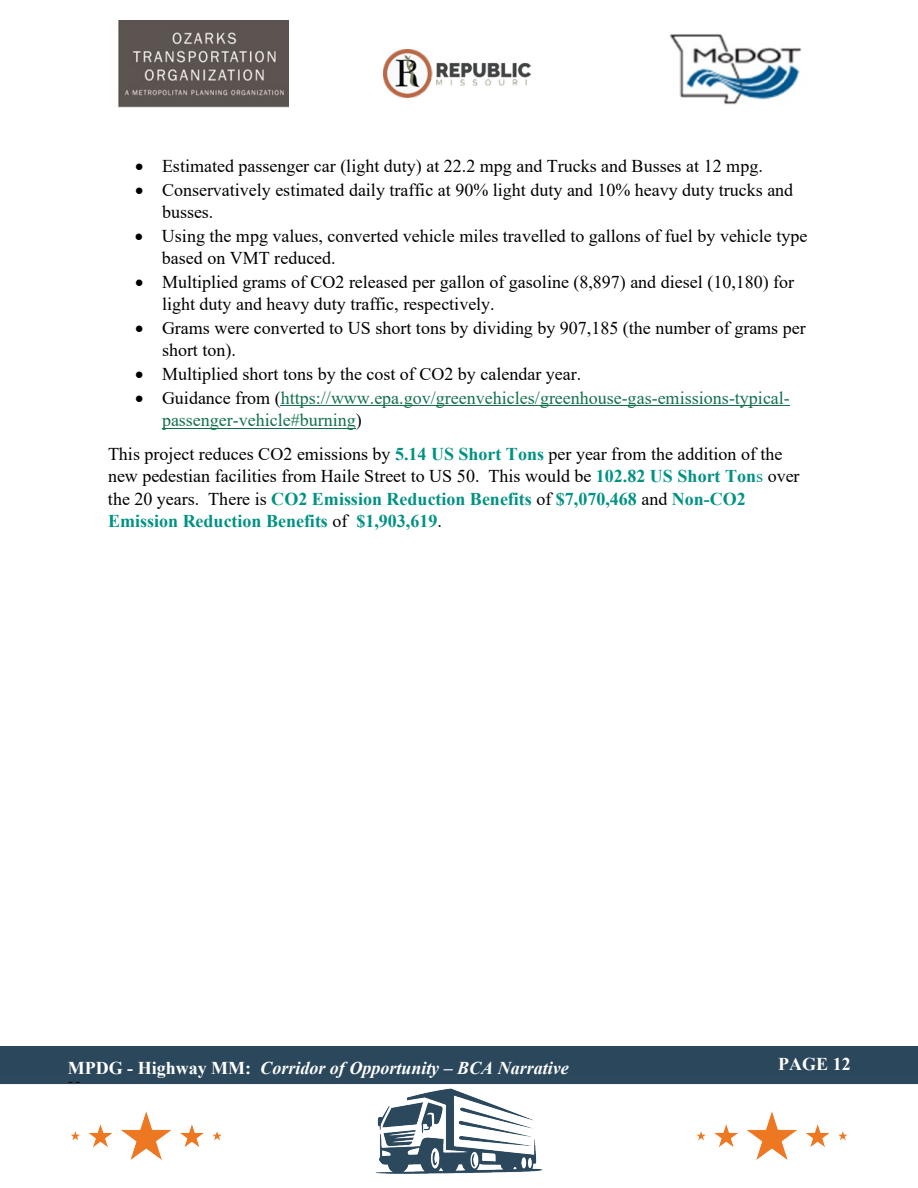
<style>
.page{position:relative;width:918px;height:1188px;background:#fff}
.page>*{position:absolute;margin:0;border:0;box-sizing:border-box;transform-origin:0 0}
.t1{font:18px/22.4px "Times New Roman";color:#000}
.t2{font:18px/22.2px "Times New Roman";color:#11714c}
.t3{font:italic 700 18px "Times New Roman";color:#fff}
.t4{font:700 18px "Times New Roman";color:#fff}
.s1{color:#000}
.s2{font-weight:700;color:#019283}
.s3{color:#019283}
.s4{font-style:normal}
</style>
<div class="page">
<img style="left:0;top:1075px;width:918px;height:99px">
<div style="left:0;top:1047px;width:918px;height:28px;background:#2b475c"></div>
<img style="left:118px;top:21px;width:171px;height:86px">
<img style="left:384px;top:50px;width:147px;height:47px">
<img style="left:669px;top:34px;width:133px;height:71px">
<hr style="left:281px;top:406px;width:509px;height:1px;background:#11714c">
<hr style="left:162px;top:428px;width:194px;height:1px;background:#11714c">
<p class="t1" style="left:135px;top:155px;width:629px">• Estimated passenger car (light duty) at 22.2 mpg and Trucks and Busses at 12 mpg.</p>
<p class="t1" style="left:162px;top:178px;width:633px;text-indent:-27px">• Conservatively estimated daily traffic at 90% light duty and 10% heavy duty trucks and busses.</p>
<p class="t1" style="left:162px;top:224px;width:647px;text-indent:-27px">• Using the mpg values, converted vehicle miles travelled to gallons of fuel by vehicle type based on VMT reduced.</p>
<p class="t1" style="left:162px;top:270px;width:634px;text-indent:-27px">• Multiplied grams of CO2 released per gallon of gasoline (8,897) and diesel (10,180) for light duty and heavy duty traffic, respectively.</p>
<p class="t1" style="left:162px;top:316px;width:645px;text-indent:-27px">• Grams were converted to US short tons by dividing by 907,185 (the number of grams per short ton).</p>
<p class="t1" style="left:135px;top:362px;width:448px">• Multiplied short tons by the cost of CO2 by calendar year.</p>
<p class="t2" style="left:162px;top:386px;width:629px;text-indent:-27px"><span class="s1">• Guidance from (</span>https://www.epa.gov/greenvehicles/greenhouse-gas-emissions-typical&shy;passenger-vehicle#burning<span class="s1">)</span></p>
<p class="t1" style="left:108px;top:442px;width:693px">This project reduces CO2 emissions by <span class="s2">5.14 US Short Tons</span> per year from the addition of the new pedestian facilities from Haile Street to US 50. This would be <span class="s2">102.82 US Short Ton</span><span class="s3">s</span> over the 20 years. There is <span class="s2">CO2 Emission Reduction Benefits</span> of <span class="s2">$7,070,468</span> and <span class="s2">Non-CO2<br>Emission Reduction Benefits</span> of <span class="s2">$1,903,619</span>.</p>
<p class="t3" style="left:68px;top:1055px;width:503px"><span class="s4">MPDG - Highway MM:</span> Corridor of Opportunity – BCA Narrative</p>
<p class="t4" style="left:778px;top:1051px;width:74px">PAGE 12</p>
<p class="t1" style="left:68px;top:1077px;width:14px">H</p>
</div>
